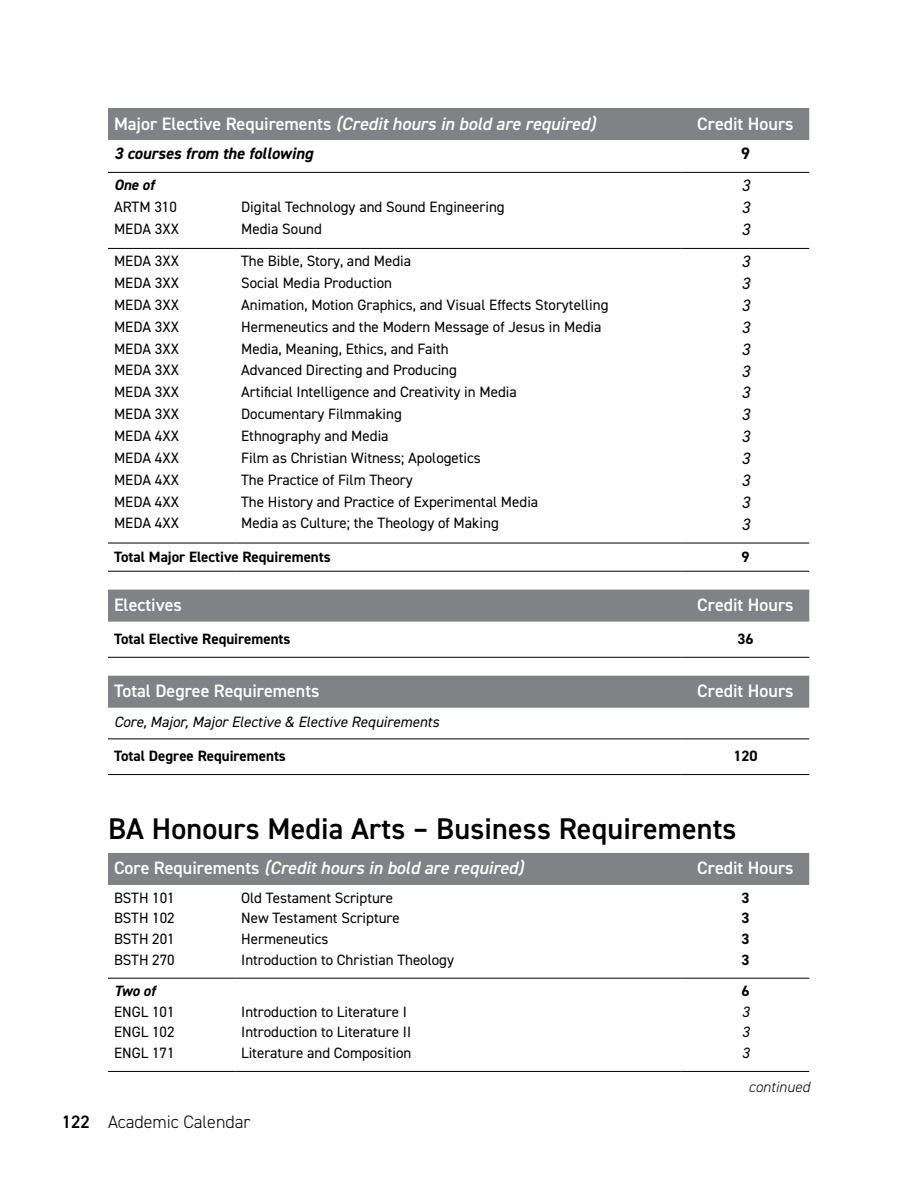
<style>
.page{position:relative;width:918px;height:1188px;background:#fff}
.page>*{position:absolute;margin:0;border:0;box-sizing:border-box;transform-origin:0 0}
.t1{font:600 30px "DIN2014";letter-spacing:.005em;color:#000}
.t2{font:italic 600 18px "DIN2014";color:#fff}
.t3{font:600 18px "DIN2014";color:#fff}
.t4{font:300 18px "DIN2014";color:#000}
.t5{font:italic 700 16.5px "DIN2014";color:#000}
.t6{font:italic 16.5px "DIN2014";color:#000}
.t7{font:700 16.5px "DIN2014";color:#000}
.t8{font:15px "DIN2014";color:#000}
.t9{font:700 15px "DIN2014";color:#000}
.t10{font:italic 15px "DIN2014";color:#000}
.t11{font:italic 700 15px "DIN2014";color:#000}
.t12{font:italic 300 15px "DIN2014";letter-spacing:.005em;color:#000}
.s1{font-style:normal}
.s2{font-weight:600}
</style>
<div class="page">
<div style="left:108px;top:108px;width:701px;height:32px;background:#808285"></div>
<hr style="left:682px;top:571px;width:127px;height:1px;background:#000">
<hr style="left:108px;top:172px;width:127px;height:1px;background:#000">
<hr style="left:235px;top:172px;width:447px;height:1px;background:#000">
<hr style="left:682px;top:172px;width:127px;height:1px;background:#000">
<hr style="left:108px;top:543px;width:127px;height:1px;background:#000">
<hr style="left:235px;top:543px;width:447px;height:1px;background:#000">
<hr style="left:682px;top:543px;width:127px;height:1px;background:#000">
<hr style="left:108px;top:248px;width:127px;height:1px;background:#000">
<hr style="left:235px;top:248px;width:447px;height:1px;background:#000">
<hr style="left:682px;top:248px;width:127px;height:1px;background:#000">
<hr style="left:108px;top:571px;width:127px;height:1px;background:#000">
<hr style="left:235px;top:571px;width:447px;height:1px;background:#000">
<div style="left:108px;top:590px;width:701px;height:32px;background:#808285"></div>
<hr style="left:108px;top:657px;width:574px;height:1px;background:#000">
<hr style="left:682px;top:657px;width:127px;height:1px;background:#000">
<div style="left:108px;top:676px;width:701px;height:32px;background:#808285"></div>
<hr style="left:108px;top:774px;width:574px;height:1px;background:#000">
<hr style="left:682px;top:774px;width:127px;height:1px;background:#000">
<hr style="left:108px;top:739px;width:574px;height:1px;background:#000">
<hr style="left:682px;top:739px;width:127px;height:1px;background:#000">
<div style="left:108px;top:853px;width:701px;height:32px;background:#808285"></div>
<hr style="left:108px;top:978px;width:127px;height:1px;background:#000">
<hr style="left:235px;top:978px;width:447px;height:1px;background:#000">
<hr style="left:682px;top:978px;width:127px;height:1px;background:#000">
<hr style="left:108px;top:1071px;width:127px;height:1px;background:#000">
<hr style="left:235px;top:1071px;width:447px;height:1px;background:#000">
<hr style="left:682px;top:1071px;width:127px;height:1px;background:#000">
<p class="t2" style="left:114px;top:111px;width:483px"><span class="s1">Major Elective Requirements</span> (Credit hours in bold are required)</p>
<p class="t3" style="left:697px;top:111px;width:98px">Credit Hours</p>
<p class="t5" style="left:114px;top:142px;width:200px">3 courses from the following</p>
<p class="t7" style="left:741px;top:142px;width:10px">9</p>
<p class="t11" style="left:114px;top:175px;width:42px">One of</p>
<p class="t6" style="left:741px;top:175px;width:10px">3</p>
<p class="t8" style="left:114px;top:197px;width:64px">ARTM 310</p>
<p class="t8" style="left:241px;top:197px;width:265px">Digital Technology and Sound Engineering</p>
<p class="t6" style="left:741px;top:197px;width:10px">3</p>
<p class="t8" style="left:114px;top:219px;width:66px">MEDA 3XX</p>
<p class="t8" style="left:241px;top:219px;width:82px">Media Sound</p>
<p class="t6" style="left:741px;top:219px;width:10px">3</p>
<p class="t8" style="left:114px;top:252px;width:66px">MEDA 3XX</p>
<p class="t8" style="left:241px;top:252px;width:171px">The Bible, Story, and Media</p>
<p class="t6" style="left:741px;top:251px;width:10px">3</p>
<p class="t8" style="left:114px;top:273px;width:66px">MEDA 3XX</p>
<p class="t8" style="left:241px;top:273px;width:152px">Social Media Production</p>
<p class="t6" style="left:741px;top:273px;width:10px">3</p>
<p class="t8" style="left:114px;top:295px;width:66px">MEDA 3XX</p>
<p class="t8" style="left:241px;top:295px;width:369px">Animation, Motion Graphics, and Visual Effects Storytelling</p>
<p class="t6" style="left:741px;top:295px;width:10px">3</p>
<p class="t8" style="left:114px;top:317px;width:66px">MEDA 3XX</p>
<p class="t8" style="left:241px;top:317px;width:362px">Hermeneutics and the Modern Message of Jesus in Media</p>
<p class="t6" style="left:741px;top:317px;width:10px">3</p>
<p class="t8" style="left:114px;top:339px;width:66px">MEDA 3XX</p>
<p class="t8" style="left:241px;top:339px;width:209px">Media, Meaning, Ethics, and Faith</p>
<p class="t6" style="left:741px;top:339px;width:10px">3</p>
<p class="t8" style="left:114px;top:361px;width:66px">MEDA 3XX</p>
<p class="t8" style="left:241px;top:361px;width:217px">Advanced Directing and Producing</p>
<p class="t6" style="left:741px;top:361px;width:10px">3</p>
<p class="t8" style="left:114px;top:383px;width:66px">MEDA 3XX</p>
<p class="t8" style="left:241px;top:383px;width:277px">Artificial Intelligence and Creativity in Media</p>
<p class="t6" style="left:741px;top:382px;width:10px">3</p>
<p class="t8" style="left:114px;top:405px;width:66px">MEDA 3XX</p>
<p class="t8" style="left:241px;top:405px;width:162px">Documentary Filmmaking</p>
<p class="t6" style="left:741px;top:404px;width:10px">3</p>
<p class="t8" style="left:114px;top:426px;width:66px">MEDA 4XX</p>
<p class="t8" style="left:241px;top:426px;width:149px">Ethnography and Media</p>
<p class="t6" style="left:741px;top:426px;width:10px">3</p>
<p class="t8" style="left:114px;top:448px;width:66px">MEDA 4XX</p>
<p class="t8" style="left:241px;top:448px;width:241px">Film as Christian Witness; Apologetics</p>
<p class="t6" style="left:741px;top:448px;width:10px">3</p>
<p class="t8" style="left:114px;top:470px;width:66px">MEDA 4XX</p>
<p class="t8" style="left:241px;top:470px;width:173px">The Practice of Film Theory</p>
<p class="t6" style="left:741px;top:470px;width:10px">3</p>
<p class="t8" style="left:114px;top:492px;width:66px">MEDA 4XX</p>
<p class="t8" style="left:241px;top:492px;width:299px">The History and Practice of Experimental Media</p>
<p class="t6" style="left:741px;top:492px;width:10px">3</p>
<p class="t8" style="left:114px;top:514px;width:66px">MEDA 4XX</p>
<p class="t8" style="left:241px;top:514px;width:259px">Media as Culture; the Theology of Making</p>
<p class="t6" style="left:741px;top:514px;width:10px">3</p>
<p class="t9" style="left:114px;top:547px;width:218px">Total Major Elective Requirements</p>
<p class="t9" style="left:741px;top:547px;width:10px">9</p>
<p class="t3" style="left:114px;top:593px;width:69px">Electives</p>
<p class="t3" style="left:697px;top:593px;width:98px">Credit Hours</p>
<p class="t9" style="left:114px;top:629px;width:178px">Total Elective Requirements</p>
<p class="t9" style="left:737px;top:629px;width:18px">36</p>
<p class="t3" style="left:114px;top:679px;width:207px">Total Degree Requirements</p>
<p class="t3" style="left:697px;top:679px;width:98px">Credit Hours</p>
<p class="t10" style="left:114px;top:712px;width:327px">Core, Major, Major Elective &amp; Elective Requirements</p>
<p class="t9" style="left:114px;top:746px;width:173px">Total Degree Requirements</p>
<p class="t9" style="left:733px;top:746px;width:26px">120</p>
<h1 class="t1" style="left:108px;top:809px;width:630px">BA Honours Media Arts – Business Requirements</h1>
<p class="t2" style="left:114px;top:856px;width:411px"><span class="s1">Core Requirements</span> (Credit hours in bold are required)</p>
<p class="t3" style="left:697px;top:856px;width:98px">Credit Hours</p>
<p class="t8" style="left:114px;top:888px;width:62px">BSTH 101</p>
<p class="t8" style="left:241px;top:888px;width:154px">Old Testament Scripture</p>
<p class="t9" style="left:741px;top:887px;width:10px">3</p>
<p class="t8" style="left:114px;top:909px;width:62px">BSTH 102</p>
<p class="t8" style="left:241px;top:909px;width:160px">New Testament Scripture</p>
<p class="t9" style="left:741px;top:908px;width:10px">3</p>
<p class="t8" style="left:114px;top:929px;width:62px">BSTH 201</p>
<p class="t8" style="left:241px;top:929px;width:89px">Hermeneutics</p>
<p class="t9" style="left:741px;top:929px;width:10px">3</p>
<p class="t8" style="left:114px;top:950px;width:62px">BSTH 270</p>
<p class="t8" style="left:241px;top:950px;width:214px">Introduction to Christian Theology</p>
<p class="t9" style="left:741px;top:950px;width:10px">3</p>
<p class="t11" style="left:114px;top:981px;width:43px">Two of</p>
<p class="t9" style="left:741px;top:981px;width:10px">6</p>
<p class="t8" style="left:114px;top:1002px;width:62px">ENGL 101</p>
<p class="t8" style="left:241px;top:1002px;width:167px">Introduction to Literature I</p>
<p class="t10" style="left:742px;top:1002px;width:9px">3</p>
<p class="t8" style="left:114px;top:1023px;width:62px">ENGL 102</p>
<p class="t8" style="left:241px;top:1023px;width:171px">Introduction to Literature II</p>
<p class="t10" style="left:742px;top:1023px;width:9px">3</p>
<p class="t8" style="left:114px;top:1043px;width:62px">ENGL 171</p>
<p class="t8" style="left:241px;top:1043px;width:172px">Literature and Composition</p>
<p class="t10" style="left:742px;top:1043px;width:9px">3</p>
<p class="t12" style="left:749px;top:1078px;width:63px">continued</p>
<p class="t4" style="left:62px;top:1111px;width:190px"><span class="s2">122</span> Academic Calendar</p>
</div>
